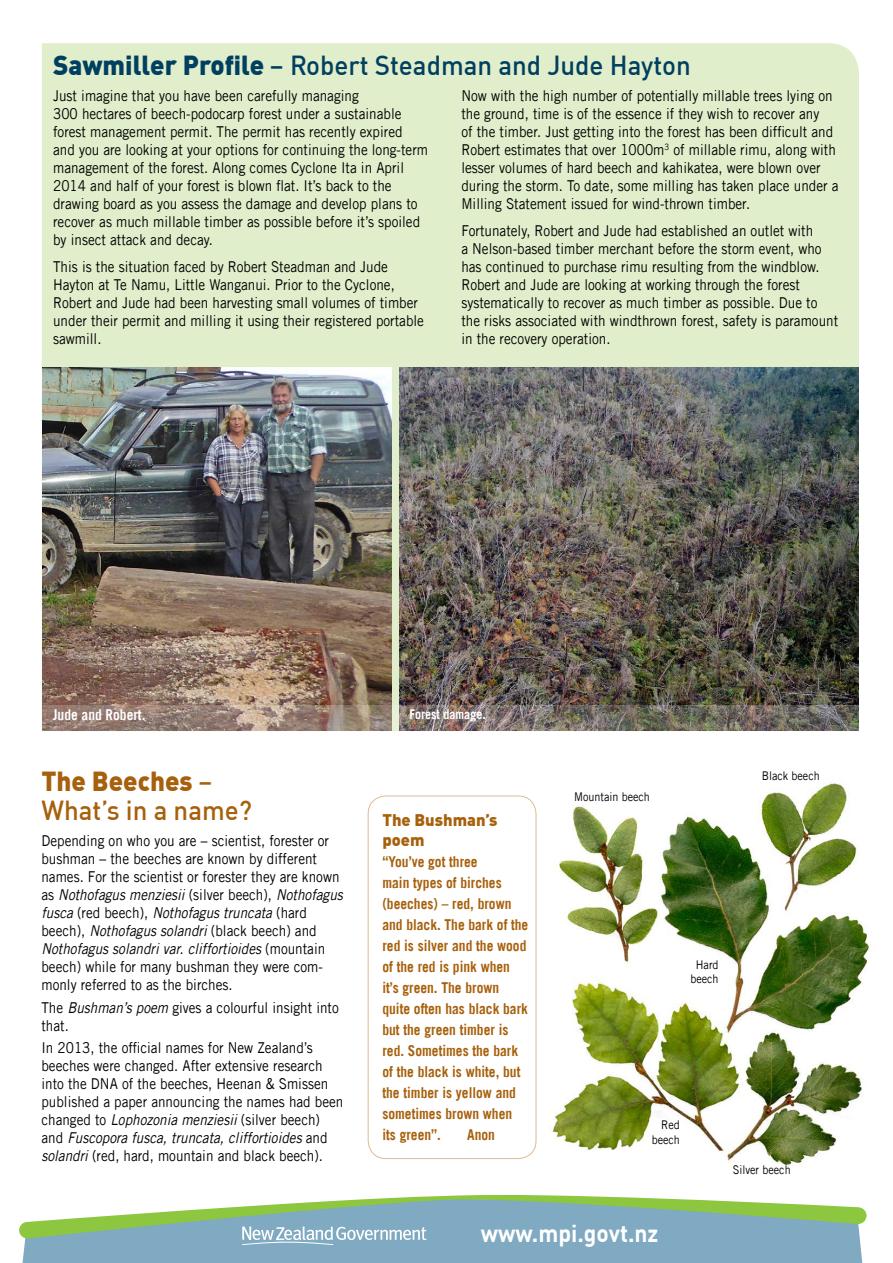
<style>
.page{position:relative;width:893px;height:1263px;background:#fff}
.page>*{position:absolute;margin:0;border:0;box-sizing:border-box;transform-origin:0 0}
._2_body_heading_2{font:500 27px "DIN";color:#003f5f;scale:.96 1}
._2_body_heading_2-2{font:500 27px/28.5px "DIN";color:#a7600c;scale:.96 1}
._2_Small_header-DIN{font:700 24px "DIN";color:#fff;scale:.95 1}
._2_body_heading_3{font:900 16.5px/19.5px "DIN";color:#a7600c}
._3_body_copy{font:15px/18px "Trade Gothic LT Std";color:#000;scale:.9 1}
._3_body_copy-2{font:700 15px/21px "Trade Gothic LT Std";color:#a7600c;scale:.9 1}
.caption_white{font:700 15px "Trade Gothic LT Std";color:#fff;scale:.9 1}
._3_Folios{font:700 13.5px "Trade Gothic LT Std";color:#fff;scale:.9 1}
._2_Table_text{font:12px "Trade Gothic LT Std";color:#000;scale:.9 1}
.s1{font-weight:900}
.s2{font-style:italic}
</style>
<div class="page">
<img style="left:551px;top:783px;width:319px;height:383px">
<div style="left:42px;top:43px;width:817px;height:663px;background:#e0eecb"></div>
<img style="left:43px;top:368px;width:349px;height:338px">
<div style="left:22px;top:1245px;width:841px;height:18px;background:#80a9c2"></div>
<svg style="left:19px;top:1195px;width:848px;height:50px"></svg>
<img style="left:400px;top:368px;width:459px;height:338px">
<div style="left:368px;top:796px;width:168px;height:363px;border:1px solid #deba93;border-radius:18px"></div>
<img style="left:42px;top:706px;width:817px;height:25px">
<p class="_2_body_heading_2" style="left:53px;top:48px;width:666px"><span class="s1">Sawmiller Profile</span> – Robert Steadman and Jude Hayton</p>
<p class="_3_body_copy" style="left:53px;top:87px;width:418px">Just imagine that you have been carefully managing<br>300 hectares of beech-podocarp forest under a sustainable forest management permit. The permit has recently expired<br>and you are looking at your options for continuing the long-term management of the forest. Along comes Cyclone Ita in April 2014 and half of your forest is blown flat. It’s back to the drawing board as you assess the damage and develop plans to recover as much millable timber as possible before it’s spoiled by insect attack and decay.</p>
<p class="_3_body_copy" style="left:53px;top:257px;width:414px">This is the situation faced by Robert Steadman and Jude Hayton at Te Namu, Little Wanganui. Prior to the Cyclone, Robert and Jude had been harvesting small volumes of timber under their permit and milling it using their registered portable sawmill.</p>
<p class="_3_body_copy" style="left:461px;top:87px;width:420px">Now with the high number of potentially millable trees lying on the ground, time is of the essence if they wish to recover any<br>of the timber. Just getting into the forest has been difficult and Robert estimates that over 1000m<sup>3</sup> of millable rimu, along with lesser volumes of hard beech and kahikatea, were blown over during the storm. To date, some milling has taken place under a Milling Statement issued for wind-thrown timber.</p>
<p class="_3_body_copy" style="left:461px;top:221px;width:420px">Fortunately, Robert and Jude had established an outlet with<br>a Nelson-based timber merchant before the storm event, who has continued to purchase rimu resulting from the windblow.<br>Robert and Jude are looking at working through the forest systematically to recover as much timber as possible. Due to the risks associated with windthrown forest, safety is paramount in the recovery operation.</p>
<p class="caption_white" style="left:53px;top:706px;width:104px">Jude and Robert.</p>
<p class="_3_Folios" style="left:410px;top:706px;width:86px">Forest damage.</p>
<p class="_2_body_heading_2-2" style="left:41px;top:767px;width:221px"><span class="s1">The Beeches</span> –<br>What’s in a name?</p>
<p class="_3_body_copy" style="left:41px;top:832px;width:336px">Depending on who you are – scientist, forester or bushman – the beeches are known by different names. For the scientist or forester they are known as <span class="s2">Nothofagus menziesii</span> (silver beech), <span class="s2">Nothofagus fusca</span> (red beech), <span class="s2">Nothofagus truncata</span> (hard beech), <span class="s2">Nothofagus solandri</span> (black beech) and <span class="s2">Nothofagus solandri var. cliffortioides</span> (mountain beech) while for many bushman they were com&shy;monly referred to as the birches.</p>
<p class="_3_body_copy" style="left:41px;top:998px;width:332px">The <span class="s2">Bushman’s poem</span> gives a colourful insight into that.</p>
<p class="_3_body_copy" style="left:41px;top:1038px;width:337px">In 2013, the official names for New Zealand’s beeches were changed. After extensive research into the DNA of the beeches, Heenan &amp; Smissen published a paper announcing the names had been changed to <span class="s2">Lophozonia menziesii</span> (silver beech) and <span class="s2">Fuscopora fusca, truncata, cliffortioides</span> and <span class="s2">solandri</span> (red, hard, mountain and black beech).</p>
<p class="_2_body_heading_3" style="left:382px;top:810px;width:117px">The Bushman’s poem</p>
<p class="_3_body_copy-2" style="left:382px;top:850px;width:164px">“You’ve got three<br>main types of birches (beeches) – red, brown and black. The bark of the red is silver and the wood of the red is pink when it’s green. The brown quite often has black bark but the green timber is red. Sometimes the bark of the black is white, but the timber is yellow and sometimes brown when its green”.</p>
<p class="_3_body_copy-2" style="left:467px;top:1123px;width:32px">Anon</p>
<p class="_2_Table_text" style="left:574px;top:789px;width:86px">Mountain beech</p>
<p class="_2_Table_text" style="left:762px;top:768px;width:66px">Black beech</p>
<p class="_2_Table_text" style="left:696px;top:957px;width:27px">Hard</p>
<p class="_2_Table_text" style="left:690px;top:972px;width:33px">beech</p>
<p class="_2_Table_text" style="left:661px;top:1118px;width:22px">Red</p>
<p class="_2_Table_text" style="left:652px;top:1132px;width:33px">beech</p>
<p class="_2_Table_text" style="left:733px;top:1162px;width:66px">Silver beech</p>
<p class="_2_Small_header-DIN" style="left:481px;top:1217px;width:188px">www.mpi.govt.nz</p>
</div>
